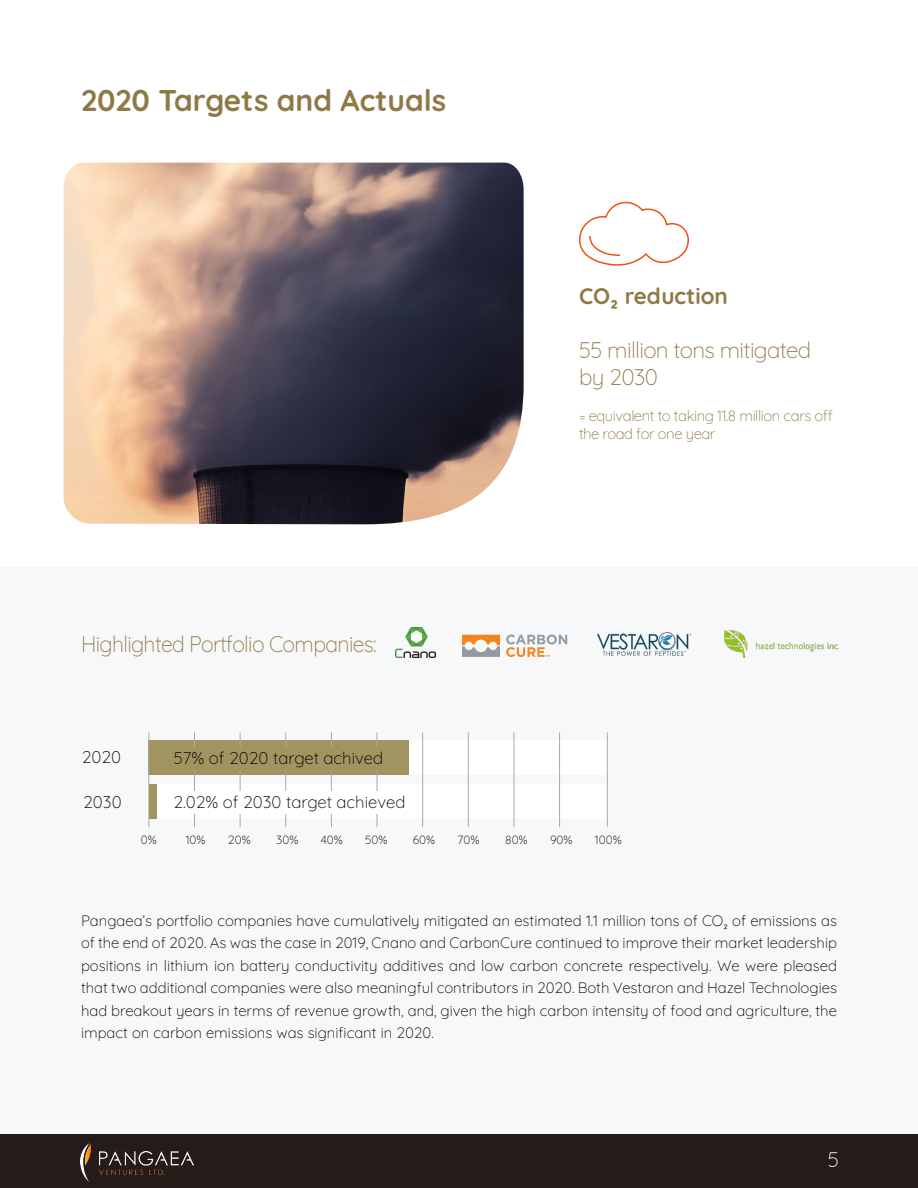
<style>
.page{position:relative;width:918px;height:1188px;background:#fff}
.page>*{position:absolute;margin:0;border:0;box-sizing:border-box;transform-origin:0 0}
.t1{font:700 30px "Quicksand";color:#8f7a47}
.t2{font:300 22.5px "Quicksand";letter-spacing:-.03em;color:#8f7a47;scale:.95 1}
.t3{font:300 22.5px/27px "Quicksand";letter-spacing:-.03em;color:#8f7a47}
.t4{font:700 22.5px "Quicksand";color:#8f7a47}
.t5{font:300 21px "Quicksand";color:#fff}
.t6{font:300 16.95px "Quicksand";color:#000}
.t7{font:300 15px/22.5px "Quicksand";color:#000;text-align:justify}
.t8{font:300 15px/18px "Quicksand";letter-spacing:-.03em;color:#8f7a47}
.t9{font:300 11.85px "Quicksand";color:#000}
</style>
<div class="page">
<div style="left:0;top:1134px;width:918px;height:54px;background:#251c1a"></div>
<img style="left:81px;top:1144px;width:112px;height:37px">
<div style="left:0;top:567px;width:918px;height:567px;background:#f7f8f9"></div>
<img style="left:64px;top:163px;width:460px;height:362px">
<svg style="left:579px;top:201px;width:110px;height:65px"></svg>
<svg style="left:462px;top:635px;width:105px;height:22px"></svg>
<div style="left:148px;top:784px;width:460px;height:35px;background:#fff"></div>
<div style="left:148px;top:741px;width:460px;height:34px;background:#fff"></div>
<div style="left:148px;top:740px;width:261px;height:35px;background:#a29461"></div>
<hr style="left:148px;top:732px;width:1px;height:95px;background:#a7a9ac">
<hr style="left:194px;top:732px;width:1px;height:95px;background:#a7a9ac">
<hr style="left:240px;top:732px;width:1px;height:95px;background:#a7a9ac">
<hr style="left:285px;top:732px;width:1px;height:95px;background:#a7a9ac">
<hr style="left:331px;top:732px;width:1px;height:95px;background:#a7a9ac">
<hr style="left:377px;top:732px;width:1px;height:95px;background:#a7a9ac">
<hr style="left:422px;top:732px;width:1px;height:95px;background:#a7a9ac">
<hr style="left:468px;top:732px;width:1px;height:95px;background:#a7a9ac">
<hr style="left:514px;top:732px;width:1px;height:95px;background:#a7a9ac">
<hr style="left:559px;top:732px;width:1px;height:95px;background:#a7a9ac">
<hr style="left:607px;top:732px;width:1px;height:95px;background:#a7a9ac">
<div style="left:173px;top:791px;width:235px;height:22px;background:#fff"></div>
<div style="left:174px;top:747px;width:224px;height:23px;background:#a29461"></div>
<div style="left:149px;top:784px;width:8px;height:34px;background:#a29461"></div>
<img style="left:396px;top:627px;width:40px;height:31px">
<img style="left:597px;top:633px;width:93px;height:23px">
<img style="left:725px;top:631px;width:113px;height:27px">
<h1 class="t1" style="left:81px;top:77px;width:367px">2020 Targets and Actuals</h1>
<h2 class="t2" style="left:81px;top:627px;width:313px">Highlighted Portfolio Companies:</h2>
<p class="t6" style="left:82px;top:744px;width:41px">2020</p>
<p class="t6" style="left:83px;top:789px;width:40px">2030</p>
<p class="t6" style="left:174px;top:745px;width:211px">57% of 2020 target achived</p>
<p class="t6" style="left:173px;top:789px;width:234px">2.02% of 2030 target achieved</p>
<h2 class="t4" style="left:579px;top:279px;width:150px">CO₂ reduction</h2>
<h2 class="t3" style="left:579px;top:334px;width:234px">55 million tons mitigated by 2030</h2>
<p class="t8" style="left:579px;top:405px;width:255px">= equivalent to taking 11.8 million cars off the road for one year</p>
<p class="t9" style="left:141px;top:830px;width:17px">0%</p>
<p class="t9" style="left:186px;top:830px;width:21px">10%</p>
<p class="t9" style="left:228px;top:830px;width:24px">20%</p>
<p class="t9" style="left:276px;top:830px;width:24px">30%</p>
<p class="t9" style="left:321px;top:830px;width:23px">40%</p>
<p class="t9" style="left:365px;top:830px;width:24px">50%</p>
<p class="t9" style="left:413px;top:830px;width:24px">60%</p>
<p class="t9" style="left:458px;top:830px;width:23px">70%</p>
<p class="t9" style="left:505px;top:830px;width:24px">80%</p>
<p class="t9" style="left:550px;top:830px;width:24px">90%</p>
<p class="t9" style="left:595px;top:830px;width:28px">100%</p>
<p class="t7" style="left:81px;top:907px;width:758px">Pangaea’s portfolio companies have cumulatively mitigated an estimated 1.1 million tons of CO₂ of emissions as of the end of 2020. As was the case in 2019, Cnano and CarbonCure continued to improve their market leadership positions in lithium ion battery conductivity additives and low carbon concrete respectively. We were pleased that two additional companies were also meaningful contributors in 2020. Both Vestaron and Hazel Technologies had breakout years in terms of revenue growth, and, given the high carbon intensity of food and agriculture, the impact on carbon emissions was significant in 2020.</p>
<h3 class="t5" style="left:828px;top:1143px;width:13px">5</h3>
</div>
